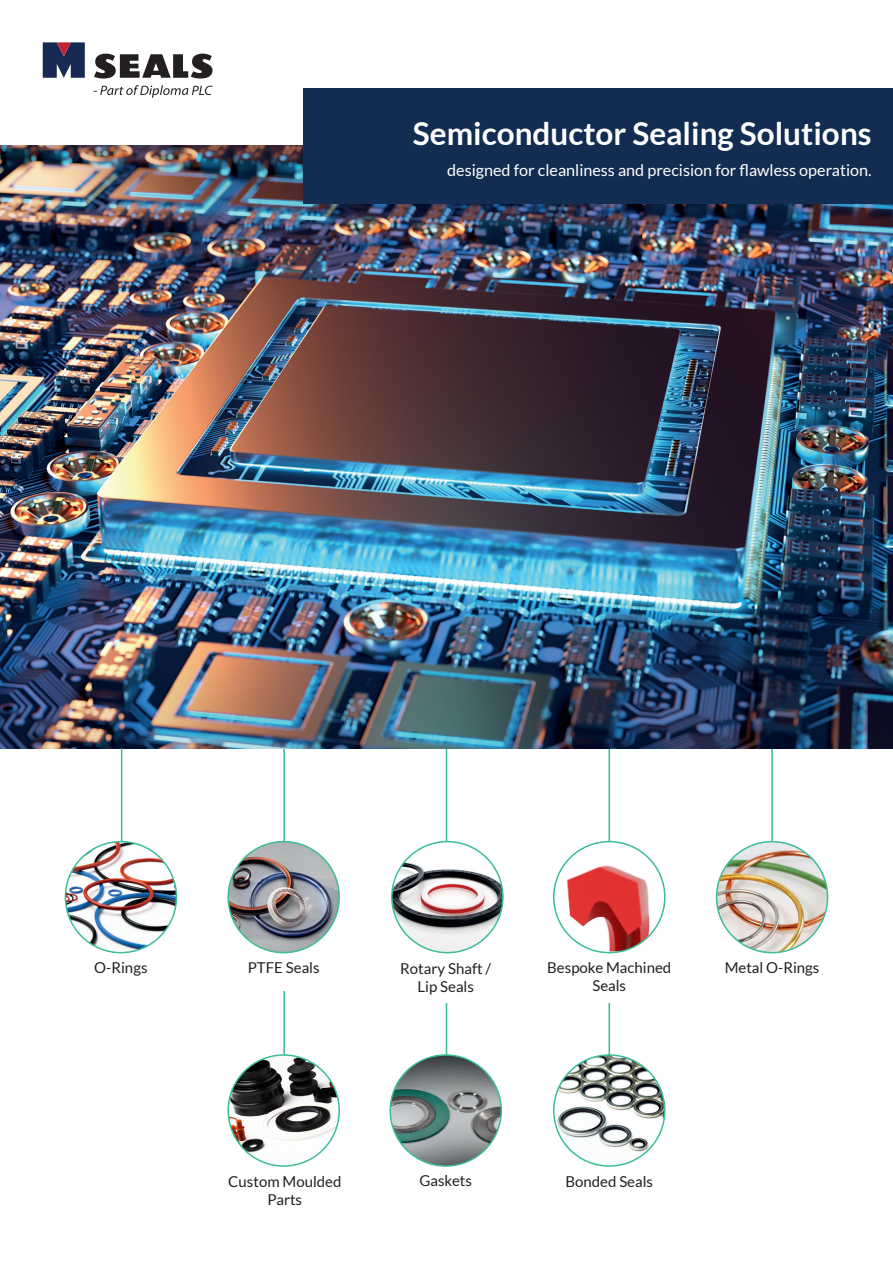
<style>
.page{position:relative;width:893px;height:1263px;background:#fff}
.page>*{position:absolute;margin:0;border:0;box-sizing:border-box;transform-origin:0 0}
.t1{font:700 31.5px "Lato";color:#fff}
.t2{font:16.2px "Lato";color:#fff}
.t3{font:15px/18px "Lato";color:#231f20;text-align:center}
</style>
<div class="page">
<hr style="left:608px;top:748px;width:2px;height:321px;background:#36bc98">
<hr style="left:771px;top:748px;width:2px;height:192px;background:#36bc98">
<hr style="left:446px;top:748px;width:1px;height:333px;background:#36bc98">
<hr style="left:283px;top:748px;width:2px;height:321px;background:#36bc98">
<svg style="left:43px;top:42px;width:42px;height:36px;background:#373c5f"></svg>
<svg style="left:94px;top:54px;width:119px;height:25px"></svg>
<svg style="left:93px;top:85px;width:120px;height:13px"></svg>
<img style="left:0;top:146px;width:893px;height:602px">
<hr style="left:121px;top:748px;width:1px;height:192px;background:#36bc98">
<div style="left:304px;top:88px;width:589px;height:116px;background:#132d52"></div>
<div style="left:379px;top:951px;width:309px;height:51px;background:#fff"></div>
<div style="left:53px;top:951px;width:787px;height:40px;background:#fff"></div>
<img style="left:65px;top:842px;width:111px;height:109px">
<div style="left:65px;top:841px;width:112px;height:112px;border:2px solid #3bbd98;border-radius:50%"></div>
<img style="left:554px;top:1055px;width:111px;height:111px;border-radius:56px">
<div style="left:553px;top:1054px;width:112px;height:113px;border:2px solid #3bbd98;border-radius:50%"></div>
<img style="left:554px;top:849px;width:111px;height:102px">
<div style="left:553px;top:841px;width:112px;height:112px;border:2px solid #3bbd98;border-radius:50%"></div>
<img style="left:717px;top:842px;width:111px;height:110px">
<div style="left:716px;top:841px;width:112px;height:112px;border:2px solid #3bbd98;border-radius:50%"></div>
<img style="left:228px;top:1055px;width:111px;height:111px;border-radius:56px">
<div style="left:227px;top:1054px;width:113px;height:113px;border:2px solid #3bbd98;border-radius:50%"></div>
<img style="left:228px;top:842px;width:111px;height:111px;border-radius:56px">
<div style="left:227px;top:841px;width:113px;height:112px;border:2px solid #3bbd98;border-radius:50%"></div>
<img style="left:390px;top:1055px;width:111px;height:111px;border-radius:56px">
<div style="left:389px;top:1054px;width:113px;height:113px;border:2px solid #3bbd98;border-radius:50%"></div>
<img style="left:392px;top:842px;width:111px;height:111px;border-radius:56px">
<div style="left:391px;top:841px;width:113px;height:112px;border:2px solid #3bbd98;border-radius:50%"></div>
<p class="t1" style="left:413px;top:116px;width:460px">Semiconductor Sealing Solutions</p>
<p class="t2" style="left:447px;top:161px;width:426px">designed for cleanliness and precision for flawless operation.</p>
<p class="t3" style="left:94px;top:958px;width:55px">O-Rings</p>
<p class="t3" style="left:248px;top:958px;width:73px">PTFE Seals</p>
<p class="t3" style="left:400px;top:959px;width:92px">Rotary Shaft /<br>Lip Seals</p>
<p class="t3" style="left:547px;top:958px;width:126px">Bespoke Machined<br>Seals</p>
<p class="t3" style="left:725px;top:958px;width:96px">Metal O-Rings</p>
<p class="t3" style="left:228px;top:1173px;width:115px">Custom Moulded<br>Parts</p>
<p class="t3" style="left:419px;top:1172px;width:54px">Gaskets</p>
<p class="t3" style="left:565px;top:1173px;width:89px">Bonded Seals</p>
</div>
